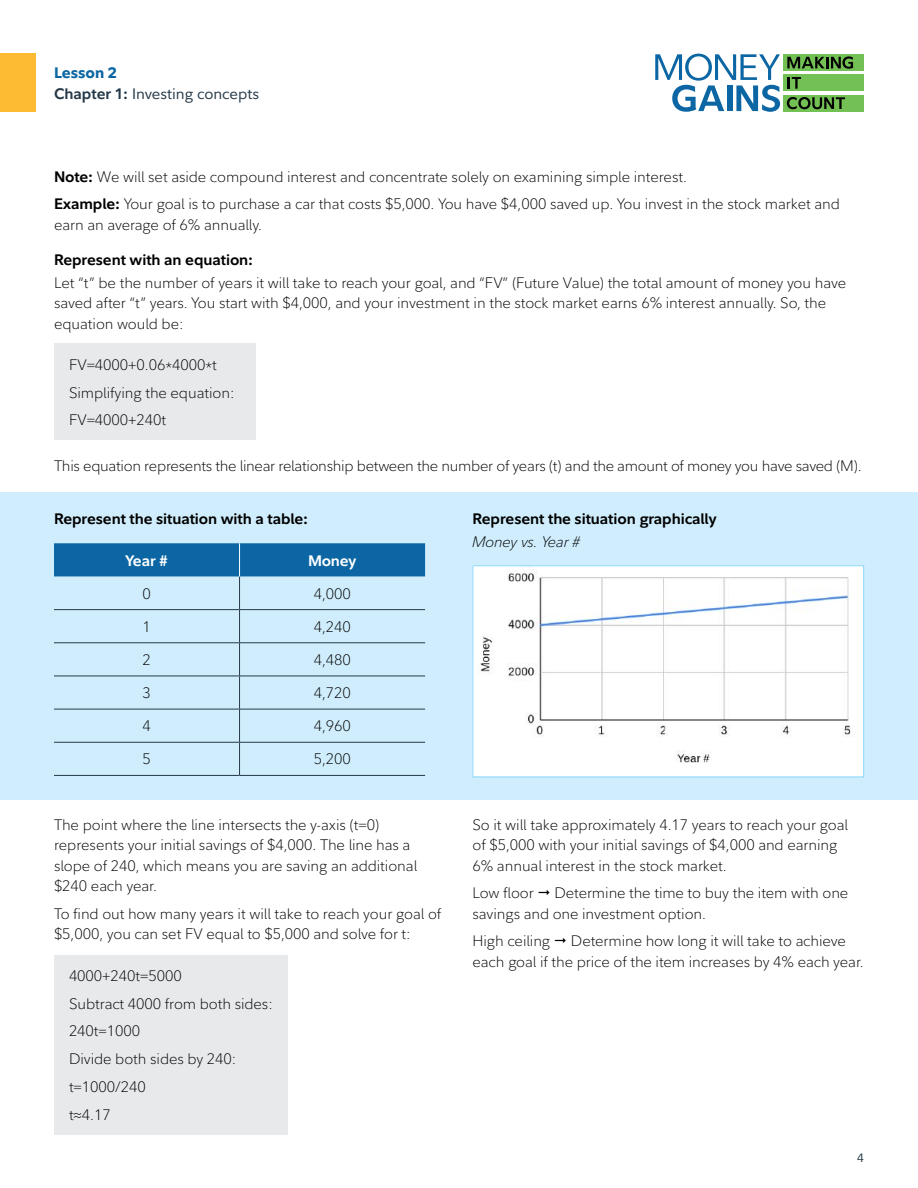
<style>
.page{position:relative;width:918px;height:1188px;background:#fff}
.page>*{position:absolute;margin:0;border:0;box-sizing:border-box;transform-origin:0 0}
.t1{font:300 15px/20.2px "Fidelity Sans";letter-spacing:-.005em;color:#000}
.t2{font:700 15px "Fidelity Sans";letter-spacing:-.005em;color:#000}
.t3{font:15px/21px "Fidelity Sans";color:#253948}
.t4{font:italic 300 15px "Fidelity Sans";letter-spacing:-.015em;color:#000}
.t5{font:700 15px "Fidelity Sans";letter-spacing:-.015em;color:#fff}
.t6{font:12px "Fidelity Sans";color:#253948}
.s1{font-weight:800;color:#0b66a3}
.s2{font-weight:700}
</style>
<div class="page">
<div style="left:784px;top:54px;width:80px;height:16px;background:#73c054"></div>
<div style="left:784px;top:75px;width:80px;height:16px;background:#73c054"></div>
<div style="left:784px;top:95px;width:80px;height:16px;background:#73c054"></div>
<svg style="left:787px;top:56px;width:66px;height:13px"></svg>
<svg style="left:787px;top:77px;width:14px;height:12px"></svg>
<svg style="left:787px;top:97px;width:58px;height:12px"></svg>
<svg style="left:655px;top:54px;width:125px;height:58px"></svg>
<div style="left:0;top:54px;width:36px;height:58px;background:#fdbb33"></div>
<div style="left:0;top:492px;width:918px;height:308px;background:#cfedfc"></div>
<div style="left:54px;top:344px;width:202px;height:96px;background:#e8e9eb"></div>
<div style="left:54px;top:543px;width:371px;height:33px;background:#0b66a3"></div>
<hr style="left:239px;top:576px;width:1px;height:33px;background:#253948">
<hr style="left:54px;top:609px;width:186px;height:1px;background:#253948">
<hr style="left:240px;top:609px;width:185px;height:1px;background:#253948">
<hr style="left:239px;top:610px;width:1px;height:32px;background:#253948">
<hr style="left:54px;top:642px;width:186px;height:1px;background:#253948">
<hr style="left:240px;top:642px;width:185px;height:1px;background:#253948">
<hr style="left:239px;top:643px;width:1px;height:33px;background:#253948">
<hr style="left:54px;top:676px;width:186px;height:1px;background:#253948">
<hr style="left:240px;top:676px;width:185px;height:1px;background:#253948">
<hr style="left:239px;top:676px;width:1px;height:33px;background:#253948">
<hr style="left:54px;top:709px;width:186px;height:1px;background:#253948">
<hr style="left:240px;top:709px;width:185px;height:1px;background:#253948">
<hr style="left:239px;top:709px;width:1px;height:33px;background:#253948">
<hr style="left:54px;top:742px;width:186px;height:1px;background:#253948">
<hr style="left:240px;top:742px;width:185px;height:1px;background:#253948">
<hr style="left:239px;top:743px;width:1px;height:32px;background:#253948">
<hr style="left:54px;top:775px;width:186px;height:1px;background:#253948">
<hr style="left:240px;top:775px;width:185px;height:1px;background:#253948">
<hr style="left:239px;top:543px;width:1px;height:33px;background:#fff">
<img style="left:474px;top:567px;width:386px;height:208px">
<div style="left:472px;top:565px;width:392px;height:212px;border:1px solid #87d6f8"></div>
<div style="left:54px;top:955px;width:234px;height:180px;background:#e8e9eb"></div>
<p class="t3" style="left:54px;top:62px;width:207px"><span class="s1">Lesson 2<br></span><span class="s2">Chapter 1:</span> Investing concepts</p>
<p class="t1" style="left:54px;top:162px;width:787px;line-height:27.8px"><span class="s2">Note:</span> We will set aside compound interest and concentrate solely on examining simple interest.<br><span class="s2">Example:</span> Your goal is to purchase a car that costs $5,000. You have $4,000 saved up. You invest in the stock market and</p>
<p class="t1" style="left:54px;top:214px;width:209px">earn an average of 6% annually.</p>
<p class="t2" style="left:54px;top:250px;width:201px">Represent with an equation:</p>
<p class="t1" style="left:54px;top:273px;width:794px">Let “t” be the number of years it will take to reach your goal, and “FV” (Future Value) the total amount of money you have saved after “t” years. You start with $4,000, and your investment in the stock market earns 6% interest annually. So, the equation would be:</p>
<p class="t1" style="left:69px;top:351px;width:167px;line-height:27.8px">FV=4000+0.06*4000*t<br>Simplifying the equation:<br>FV=4000+240t</p>
<p class="t1" style="left:54px;top:456px;width:809px">This equation represents the linear relationship between the number of years (t) and the amount of money you have saved (M).</p>
<p class="t2" style="left:54px;top:509px;width:256px">Represent the situation with a table:</p>
<p class="t5" style="left:125px;top:550px;width:44px">Year #</p>
<p class="t5" style="left:308px;top:550px;width:50px">Money</p>
<p class="t1" style="left:143px;top:583px;width:10px">0</p>
<p class="t1" style="left:314px;top:583px;width:39px">4,000</p>
<p class="t1" style="left:143px;top:617px;width:10px">1</p>
<p class="t1" style="left:314px;top:617px;width:39px">4,240</p>
<p class="t1" style="left:143px;top:650px;width:10px">2</p>
<p class="t1" style="left:314px;top:650px;width:39px">4,480</p>
<p class="t1" style="left:143px;top:683px;width:10px">3</p>
<p class="t1" style="left:314px;top:683px;width:39px">4,720</p>
<p class="t1" style="left:143px;top:716px;width:10px">4</p>
<p class="t1" style="left:314px;top:716px;width:39px">4,960</p>
<p class="t1" style="left:143px;top:749px;width:10px">5</p>
<p class="t1" style="left:314px;top:749px;width:39px">5,200</p>
<p class="t2" style="left:472px;top:509px;width:246px">Represent the situation graphically</p>
<p class="t4" style="left:472px;top:532px;width:110px">Money vs. Year #</p>
<p class="t1" style="left:54px;top:815px;width:365px">The point where the line intersects the y-axis (t=0) represents your initial savings of $4,000. The line has a slope of 240, which means you are saving an additional $240 each year.</p>
<p class="t1" style="left:54px;top:903px;width:389px">To find out how many years it will take to reach your goal of $5,000, you can set FV equal to $5,000 and solve for t:</p>
<p class="t1" style="left:69px;top:962px;width:205px;line-height:27.8px">4000+240t=5000<br>Subtract 4000 from both sides:<br>240t=1000<br>Divide both sides by 240: t=1000/240<br>t≈4.17</p>
<p class="t1" style="left:472px;top:815px;width:377px">So it will take approximately 4.17 years to reach your goal of $5,000 with your initial savings of $4,000 and earning<br>6% annual interest in the stock market.</p>
<p class="t1" style="left:472px;top:883px;width:63px">Low floor</p>
<p class="t1" style="left:472px;top:883px;width:377px;text-indent:82px">Determine the time to buy the item with one savings and one investment option.</p>
<p class="t1" style="left:472px;top:931px;width:79px">High ceiling</p>
<p class="t1" style="left:472px;top:931px;width:393px;text-indent:98px">Determine how long it will take to achieve each goal if the price of the item increases by 4% each year.</p>
<p class="t6" style="left:857px;top:1150px;width:8px">4</p>
</div>
